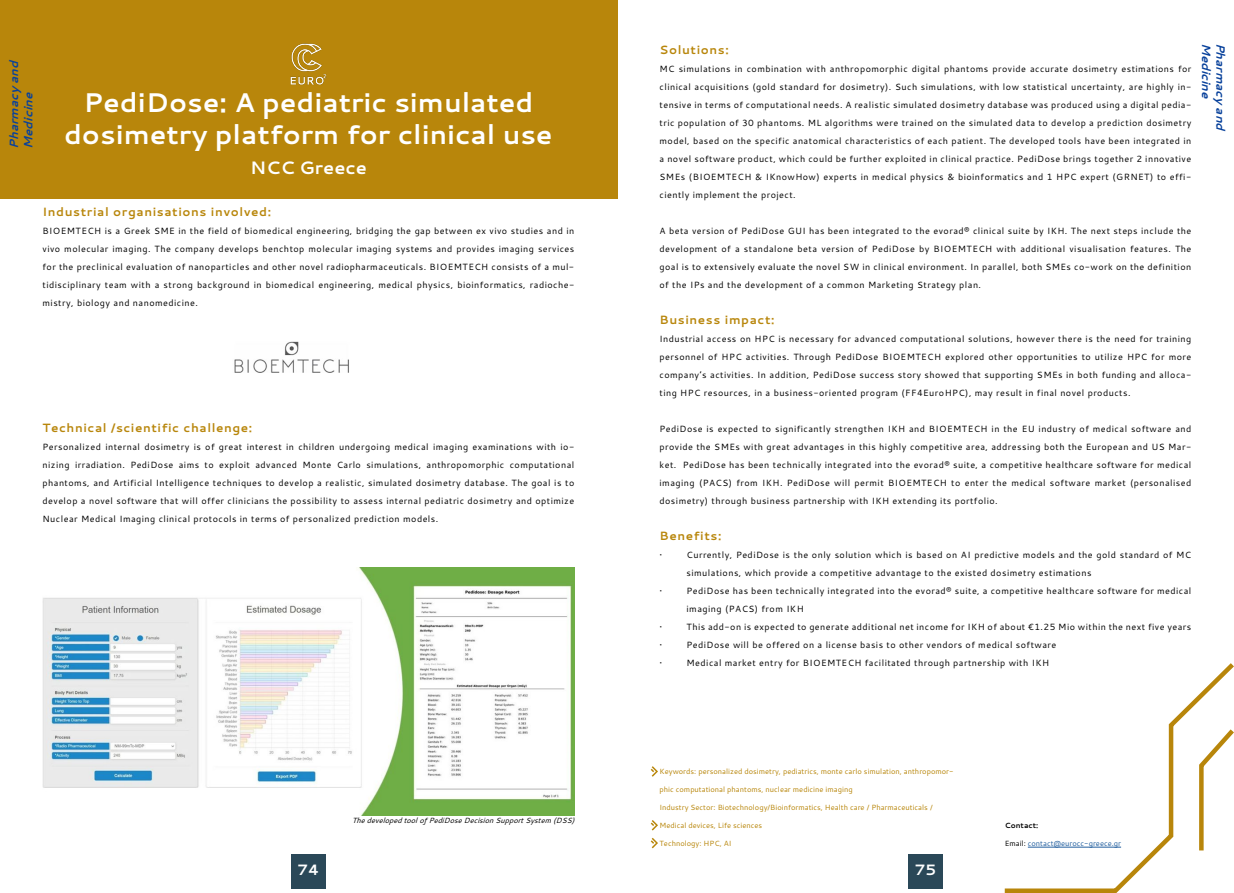
<style>
.page{position:relative;width:1234px;height:893px;background:#fff}
.page>*{position:absolute;margin:0;border:0;box-sizing:border-box;transform-origin:0 0}
.t1{font:700 27px/32.4px "Cantarell";color:#fff;text-align:center}
.t2{font:700 18px "Cantarell";color:#fff}
.t3{font:700 15px "Cantarell";color:#fff}
.t4{font:700 12px "Cantarell";letter-spacing:.05em;color:#b8860b}
.t5{font:italic 700 12px/14.4px "Cantarell";letter-spacing:-.005em;color:#08419b}
.t6{font:9px/18px "Cantarell";letter-spacing:.05em;color:#000;text-align:justify}
.t7{font:7.5px "Cantarell";color:#b8860b}
.t8{font:italic 7.5px "Cantarell";color:#000}
.t9{font:7.5px "Cantarell";color:#215e9e}
.t10{font:700 7.5px "Cantarell";color:#000}
.s1{color:#000}
</style>
<div class="page">
<svg style="left:1004px;top:663px;width:229px;height:230px"></svg>
<svg style="left:1196px;top:724px;width:37px;height:131px"></svg>
<div style="left:908px;top:855px;width:34px;height:34px;background:#2a4858"></div>
<svg style="left:650px;top:766px;width:8px;height:11px"></svg>
<svg style="left:650px;top:820px;width:8px;height:29px"></svg>
<hr style="left:1027px;top:847px;width:93px;height:1px;background:#215e9e">
<div style="left:0;top:0;width:617px;height:200px;background:#b8860b"></div>
<img style="left:290px;top:43px;width:37px;height:42px">
<div style="left:291px;top:855px;width:34px;height:34px;background:#2a4858"></div>
<img style="left:234px;top:341px;width:115px;height:32px">
<img style="left:43px;top:567px;width:531px;height:248px">
<h3 class="t5" style="left:6px;top:149px;width:91px;rotate:-90deg">Pharmacy and<br>Medicine</h3>
<h1 class="t1" style="left:64px;top:85px;width:490px">PediDose: A pediatric simulated dosimetry platform for clinical use</h1>
<h2 class="t2" style="left:250px;top:155px;width:118px">NCC Greece</h2>
<h3 class="t4" style="left:43px;top:203px;width:230px">Industrial organisations involved:</h3>
<p class="t6" style="left:43px;top:222px;width:533px">BIOEMTECH is a Greek SME in the field of biomedical engineering, bridging the gap between ex vivo studies and in vivo molecular imaging. The company develops benchtop molecular imaging systems and provides imaging services for the preclinical evaluation of nanoparticles and other novel radiopharmaceuticals. BIOEMTECH consists of a mul&shy;tidisciplinary team with a strong background in biomedical engineering, medical physics, bioinformatics, radioche&shy;mistry, biology and nanomedicine.</p>
<h3 class="t4" style="left:43px;top:419px;width:211px">Technical /scientific challenge:</h3>
<p class="t6" style="left:43px;top:438px;width:533px">Personalized internal dosimetry is of great interest in children undergoing medical imaging examinations with io&shy;nizing irradiation. PediDose aims to exploit advanced Monte Carlo simulations, anthropomorphic computational phantoms, and Artificial Intelligence techniques to develop a realistic, simulated dosimetry database. The goal is to develop a novel software that will offer clinicians the possibility to assess internal pediatric dosimetry and optimize Nuclear Medical Imaging clinical protocols in terms of personalized prediction models.</p>
<h3 class="t3" style="left:297px;top:859px;width:24px">74</h3>
<p class="t8" style="left:352px;top:815px;width:224px">The developed tool of PediDose Decision Support System (DSS)</p>
<h3 class="t4" style="left:659px;top:41px;width:71px">Solutions:</h3>
<p class="t6" style="left:659px;top:60px;width:533px">MC simulations in combination with anthropomorphic digital phantoms provide accurate dosimetry estimations for clinical acquisitions (gold standard for dosimetry). Such simulations, with low statistical uncertainty, are highly in&shy;tensive in terms of computational needs. A realistic simulated dosimetry database was produced using a digital pedia&shy;tric population of 30 phantoms. ML algorithms were trained on the simulated data to develop a prediction dosimetry model, based on the specific anatomical characteristics of each patient. The developed tools have been integrated in a novel software product, which could be further exploited in clinical practice. PediDose brings together 2 innovative SMEs (BIOEMTECH &amp; IKnowHow) experts in medical physics &amp; bioinformatics and 1 HPC expert (GRNET) to effi&shy;ciently implement the project.</p>
<p class="t6" style="left:659px;top:222px;width:533px">A beta version of PediDose GUI has been integrated to the evorad® clinical suite by IKH. The next steps include the development of a standalone beta version of PediDose by BIOEMTECH with additional visualisation features. The goal is to extensively evaluate the novel SW in clinical environment. In parallel, both SMEs co-work on the definition of the IPs and the development of a common Marketing Strategy plan.</p>
<h3 class="t4" style="left:659px;top:311px;width:116px">Business impact:</h3>
<p class="t6" style="left:659px;top:330px;width:533px">Industrial access on HPC is necessary for advanced computational solutions, however there is the need for training personnel of HPC activities. Through PediDose BIOEMTECH explored other opportunities to utilize HPC for more company’s activities. In addition, PediDose success story showed that supporting SMEs in both funding and alloca&shy;ting HPC resources, in a business-oriented program (FF4EuroHPC), may result in final novel products.</p>
<p class="t6" style="left:659px;top:420px;width:533px">PediDose is expected to significantly strengthen IKH and BIOEMTECH in the EU industry of medical software and provide the SMEs with great advantages in this highly competitive area, addressing both the European and US Mar&shy;ket. PediDose has been technically integrated into the evorad® suite, a competitive healthcare software for medical imaging (PACS) from IKH. PediDose will permit BIOEMTECH to enter the medical software market (personalised dosimetry) through business partnership with IKH extending its portfolio.</p>
<h3 class="t4" style="left:659px;top:527px;width:63px">Benefits:</h3>
<p class="t6" style="left:659px;top:546px;width:4px">•</p>
<p class="t6" style="left:686px;top:546px;width:506px">Currently, PediDose is the only solution which is based on AI predictive models and the gold standard of MC simulations, which provide a competitive advantage to the existed dosimetry estimations</p>
<p class="t6" style="left:659px;top:582px;width:4px">•</p>
<p class="t6" style="left:686px;top:582px;width:506px">PediDose has been technically integrated into the evorad® suite, a competitive healthcare software for medical imaging (PACS) from IKH</p>
<p class="t6" style="left:659px;top:618px;width:4px">•</p>
<p class="t6" style="left:686px;top:618px;width:506px">This add-on is expected to generate additional net income for IKH of about €1.25 Mio within the next five years</p>
<p class="t6" style="left:659px;top:636px;width:4px">•</p>
<p class="t6" style="left:686px;top:636px;width:371px">PediDose will be offered on a license basis to other vendors of medical software</p>
<p class="t6" style="left:659px;top:654px;width:4px">•</p>
<p class="t6" style="left:686px;top:654px;width:364px">Medical market entry for BIOEMTECH facilitated through partnership with IKH</p>
<h3 class="t5" style="left:1213px;top:43px;width:58px;rotate:90deg">Medicine</h3>
<h3 class="t5" style="left:1227px;top:43px;width:91px;rotate:90deg">Pharmacy and</h3>
<p class="t7" style="left:659px;top:766px;width:295px">Keywords: personalized dosimetry, pediatrics, monte carlo simulation, anthropomor-</p>
<p class="t7" style="left:659px;top:784px;width:194px">phic computational phantoms, nuclear medicine imaging</p>
<p class="t7" style="left:659px;top:802px;width:274px">Industry Sector: Biotechnology/Bioinformatics, Health care / Pharmaceuticals /</p>
<p class="t7" style="left:659px;top:820px;width:104px">Medical devices, Life sciences</p>
<p class="t7" style="left:659px;top:838px;width:73px">Technology: HPC, AI</p>
<h3 class="t3" style="left:914px;top:859px;width:23px">75</h3>
<p class="t10" style="left:1004px;top:820px;width:35px">Contact:</p>
<p class="t9" style="left:1004px;top:838px;width:118px"><span class="s1">Email:</span> contact@eurocc-greece.gr</p>
</div>
